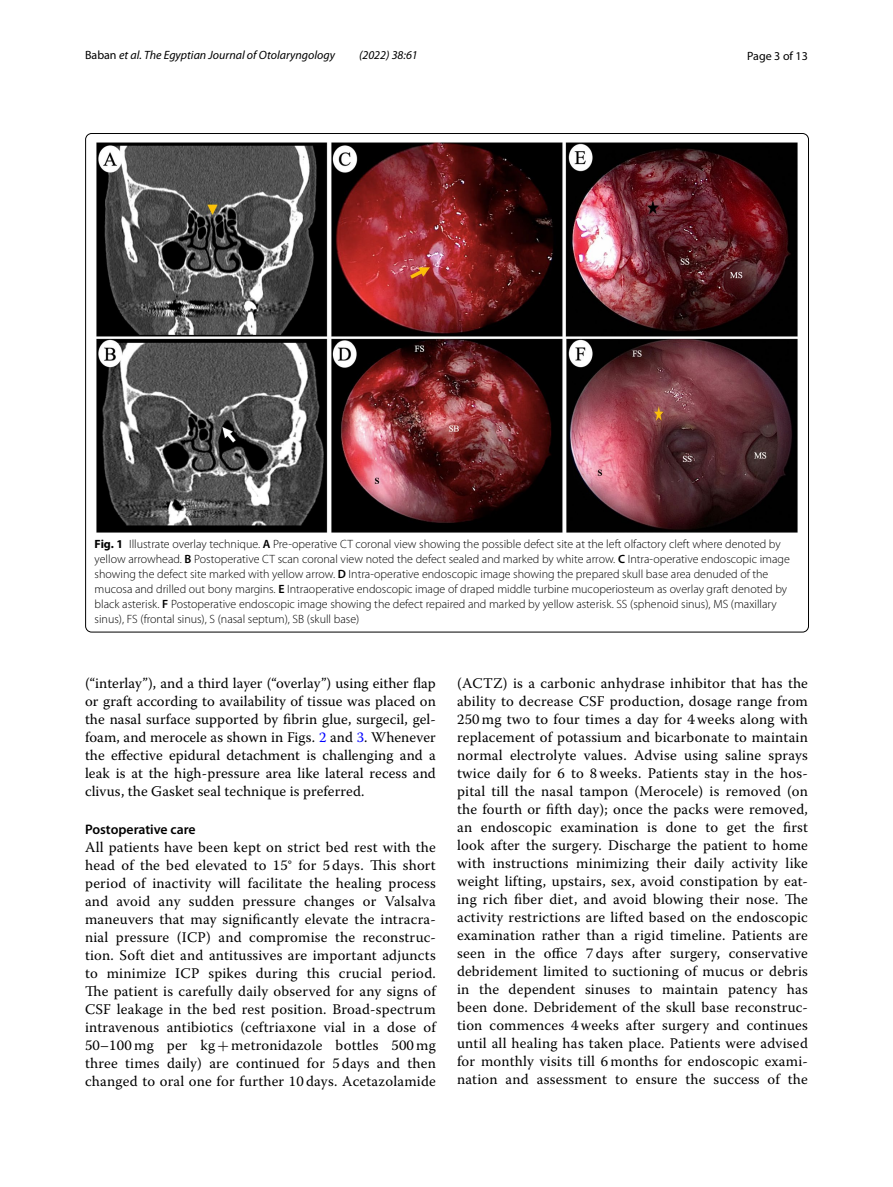
<style>
.page{position:relative;width:893px;height:1187px;background:#fff}
.page>*{position:absolute;margin:0;border:0;box-sizing:border-box;transform-origin:0 0}
.t1{font:14.7px/18px "Warnock Pro";letter-spacing:.015em;color:#000;text-align:justify}
.t2{font:600 13.8px "Myriad Pro";color:#000}
.t3{font:300 12px/15px "Myriad Pro";color:#000}
.t4{font:italic 12px "Myriad Pro";color:#000}
.t5{font:12px "Myriad Pro";color:#000}
.s1{font-style:normal}
.s2{font-weight:700}
.s3{font-weight:600}
.s4{color:#00f}
.s5{font-family:"MTSY"}
</style>
<div class="page">
<img style="left:97px;top:142px;width:700px;height:390px">
<p class="t4" style="left:85px;top:48px;width:251px"><span class="s1">Baban</span> et al. The Egyptian Journal of Otolaryngology</p>
<p class="t4" style="left:359px;top:48px;width:60px">(2022) 38:61</p>
<p class="t5" style="left:747px;top:48px;width:62px">Page 3 of 13</p>
<p class="t3" style="left:95px;top:536px;width:697px"><span class="s2">Fig. 1</span> Illustrate overlay technique. <span class="s3">A</span> Pre-operative CT coronal view showing the possible defect site at the left olfactory cleft where denoted by yellow arrowhead. <span class="s3">B</span> Postoperative CT scan coronal view noted the defect sealed and marked by white arrow. <span class="s3">C</span> Intra-operative endoscopic image showing the defect site marked with yellow arrow. <span class="s3">D</span> Intra-operative endoscopic image showing the prepared skull base area denuded of the mucosa and drilled out bony margins. <span class="s3">E</span> Intraoperative endoscopic image of draped middle turbine mucoperiosteum as overlay graft denoted by black asterisk. <span class="s3">F</span> Postoperative endoscopic image showing the defect repaired and marked by yellow asterisk. SS (sphenoid sinus), MS (maxillary sinus), FS (frontal sinus), S (nasal septum), SB (skull base)</p>
<p class="t1" style="left:85px;top:674px;width:352px">(“interlay”), and a third layer (“overlay”) using either flap or graft according to availability of tissue was placed on the nasal surface supported by fibrin glue, surgecil, gel&shy;foam, and merocele as shown in Figs. <span class="s4">2</span> and <span class="s4">3</span>. Whenever the effective epidural detachment is challenging and a leak is at the high-pressure area like lateral recess and clivus, the Gasket seal technique is preferred.</p>
<p class="t2" style="left:85px;top:820px;width:112px">Postoperative care</p>
<p class="t1" style="left:85px;top:838px;width:352px">All patients have been kept on strict bed rest with the head of the bed elevated to 15° for 5 days. This short period of inactivity will facilitate the healing process and avoid any sudden pressure changes or Valsalva maneuvers that may significantly elevate the intracra&shy;nial pressure (ICP) and compromise the reconstruc&shy;tion. Soft diet and antitussives are important adjuncts to minimize ICP spikes during this crucial period.<br>The patient is carefully daily observed for any signs of CSF leakage in the bed rest position. Broad-spectrum intravenous antibiotics (ceftriaxone vial in a dose of 50–100 mg per kg<span class="s5">+</span> metronidazole bottles 500 mg three times daily) are continued for 5 days and then changed to oral one for further 10 days. Acetazolamide</p>
<p class="t1" style="left:457px;top:674px;width:352px">(ACTZ) is a carbonic anhydrase inhibitor that has the ability to decrease CSF production, dosage range from 250 mg two to four times a day for 4 weeks along with replacement of potassium and bicarbonate to maintain normal electrolyte values. Advise using saline sprays twice daily for 6 to 8 weeks. Patients stay in the hos&shy;pital till the nasal tampon (Merocele) is removed (on the fourth or fifth day); once the packs were removed, an endoscopic examination is done to get the first look after the surgery. Discharge the patient to home with instructions minimizing their daily activity like weight lifting, upstairs, sex, avoid constipation by eat&shy;ing rich fiber diet, and avoid blowing their nose. The activity restrictions are lifted based on the endoscopic examination rather than a rigid timeline. Patients are seen in the office 7 days after surgery, conservative debridement limited to suctioning of mucus or debris in the dependent sinuses to maintain patency has been done. Debridement of the skull base reconstruc&shy;tion commences 4 weeks after surgery and continues until all healing has taken place. Patients were advised for monthly visits till 6 months for endoscopic exami&shy;nation and assessment to ensure the success of the</p>
</div>
